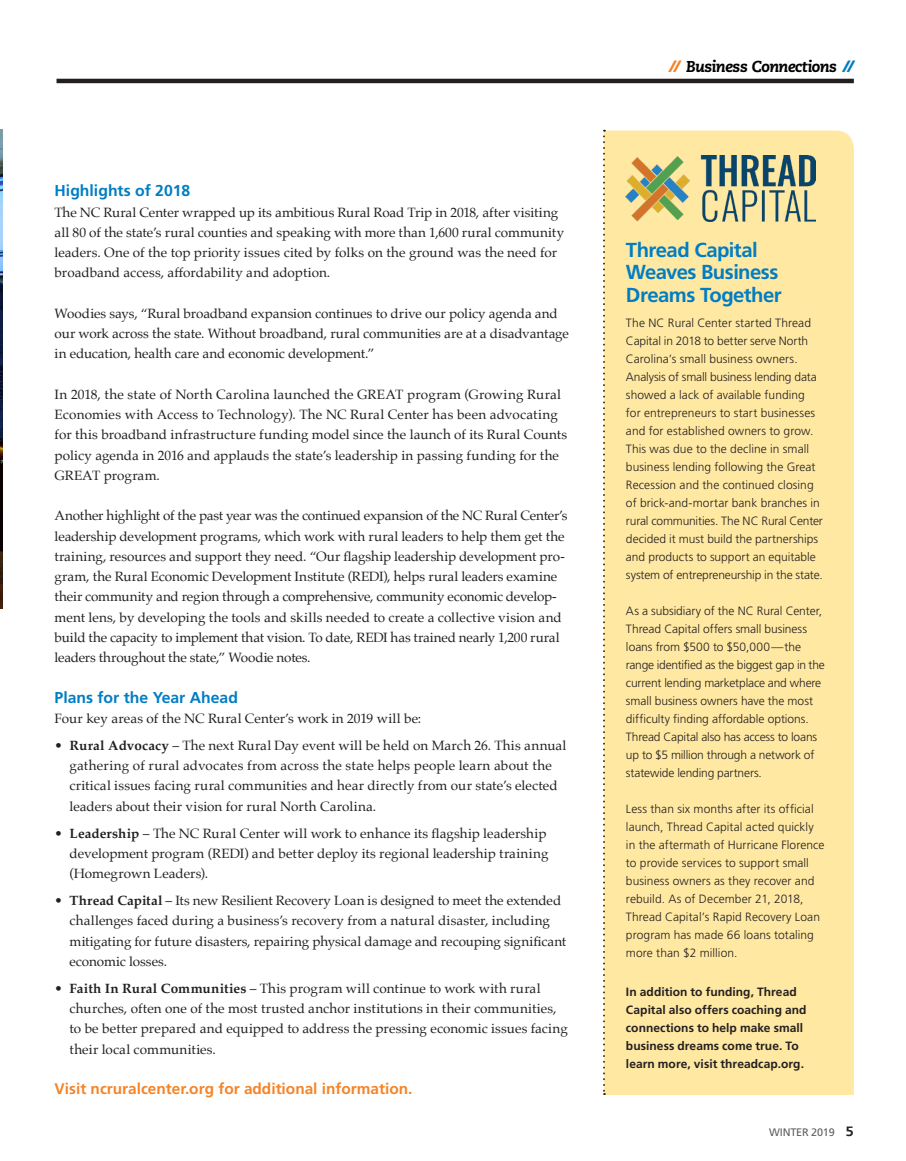
<style>
.page{position:relative;width:906px;height:1161px;background:#fff}
.page>*{position:absolute;margin:0;border:0;box-sizing:border-box;transform-origin:0 0}
.t1{font:700 20.25px/22.5px "Frutiger";letter-spacing:-.025em;color:#007dc3}
.t2{font:700 15.75px "Frutiger";color:#007dc3}
.t3{font:italic 800 15.75px "Caecilia LT Std";letter-spacing:-.035em;color:#020002}
.t4{font:700 15.3px "Frutiger";color:#f58427}
.t5{font:13.5px/20.2px "Palatino";color:#231f20}
.t6{font:300 12px/18px "Frutiger";color:#231f20}
.t7{font:700 12px/18px "Frutiger";letter-spacing:.005em;color:#231f20}
.t8{font:10.8px "Frutiger";letter-spacing:-.02em;color:#625f64}
.s1{font-weight:700}
.s2{font-family:"Hermes";font-weight:900;color:#f58427}
.s3{font-family:"Hermes";font-weight:900;color:#007dc3}
.s4{font-family:"Caecilia LT Std";font-weight:800;font-size:13.5px;color:#231f20}
</style>
<div class="page">
<hr style="left:56px;top:79px;width:797px;height:4px;background:#231f20">
<hr style="left:0;top:130px;width:3px;height:479px;background:#231f20">
<div style="left:604px;top:131px;width:249px;height:964px;background:#ffe8a2"></div>
<svg style="left:603px;top:130px;width:1px;height:965px"></svg>
<img style="left:625px;top:155px;width:189px;height:66px">
<p class="t2" style="left:55px;top:182px;width:137px">Highlights of 2018</p>
<p class="t5" style="left:55px;top:202px;width:511px">The NC Rural Center wrapped up its ambitious Rural Road Trip in 2018, after visiting all 80 of the state’s rural counties and speaking with more than 1,600 rural community leaders. One of the top priority issues cited by folks on the ground was the need for broadband access, affordability and adoption.</p>
<p class="t5" style="left:55px;top:303px;width:515px">Woodies says, “Rural broadband expansion continues to drive our policy agenda and our work across the state. Without broadband, rural communities are at a disadvantage in education, health care and economic development.”</p>
<p class="t5" style="left:55px;top:384px;width:514px">In 2018, the state of North Carolina launched the GREAT program (Growing Rural Economies with Access to Technology). The NC Rural Center has been advocating for this broadband infrastructure funding model since the launch of its Rural Counts policy agenda in 2016 and applauds the state’s leadership in passing funding for the GREAT program.</p>
<p class="t5" style="left:55px;top:506px;width:514px">Another highlight of the past year was the continued expansion of the NC Rural Center’s leadership development programs, which work with rural leaders to help them get the training, resources and support they need. “Our flagship leadership development pro&shy;gram, the Rural Economic Development Institute (REDI), helps rural leaders examine their community and region through a comprehensive, community economic develop&shy;ment lens, by developing the tools and skills needed to create a collective vision and build the capacity to implement that vision. To date, REDI has trained nearly 1,200 rural leaders throughout the state,” Woodie notes.</p>
<p class="t2" style="left:55px;top:688px;width:185px">Plans for the Year Ahead</p>
<p class="t5" style="left:55px;top:708px;width:368px">Four key areas of the NC Rural Center’s work in 2019 will be:</p>
<p class="t5" style="left:69px;top:735px;width:498px;text-indent:-15px">• <span class="s1">Rural Advocacy</span> – The next Rural Day event will be held on March 26. This annual gathering of rural advocates from across the state helps people learn about the critical issues facing rural communities and hear directly from our state’s elected leaders about their vision for rural North Carolina.</p>
<p class="t5" style="left:69px;top:823px;width:480px;text-indent:-15px">• <span class="s1">Leadership</span> – The NC Rural Center will work to enhance its flagship leadership development program (REDI) and better deploy its regional leadership training (Homegrown Leaders).</p>
<p class="t5" style="left:69px;top:890px;width:498px;text-indent:-15px">• <span class="s1">Thread Capital</span> – Its new Resilient Recovery Loan is designed to meet the extended challenges faced during a business’s recovery from a natural disaster, including mitigating for future disasters, repairing physical damage and recouping significant economic losses.</p>
<p class="t5" style="left:69px;top:978px;width:499px;text-indent:-15px">• <span class="s1">Faith In Rural Communities</span> – This program will continue to work with rural churches, often one of the most trusted anchor institutions in their communities, to be better prepared and equipped to address the pressing economic issues facing their local communities.</p>
<p class="t4" style="left:55px;top:1080px;width:359px">Visit ncruralcenter.org for additional information.</p>
<p class="t3" style="left:669px;top:57px;width:185px"><span class="s2">//</span> Business Connections <span class="s3">//</span></p>
<p class="t1" style="left:625px;top:238px;width:157px">Thread Capital<br>Weaves Business<br>Dreams Together</p>
<p class="t6" style="left:625px;top:314px;width:198px">The NC Rural Center started Thread Capital in 2018 to better serve North Carolina’s small business owners.<br>Analysis of small business lending data showed a lack of available funding<br>for entrepreneurs to start businesses and for established owners to grow.<br>This was due to the decline in small business lending following the Great Recession and the continued closing of brick-and-mortar bank branches in rural communities. The NC Rural Center decided it must build the partnerships and products to support an equitable system of entrepreneurship in the state.</p>
<p class="t6" style="left:625px;top:602px;width:200px">As a subsidiary of the NC Rural Center, Thread Capital offers small business loans from $500 to $50,000—the range identified as the biggest gap in the current lending marketplace and where small business owners have the most difficulty finding affordable options.<br>Thread Capital also has access to loans up to $5 million through a network of statewide lending partners.</p>
<p class="t6" style="left:625px;top:800px;width:200px">Less than six months after its official launch, Thread Capital acted quickly in the aftermath of Hurricane Florence to provide services to support small business owners as they recover and rebuild. As of December 21, 2018, Thread Capital’s Rapid Recovery Loan program has made 66 loans totaling more than $2 million.</p>
<p class="t7" style="left:625px;top:983px;width:182px">In addition to funding, Thread<br>Capital also offers coaching and connections to help make small business dreams come true. To learn more, visit threadcap.org.</p>
<p class="t8" style="left:768px;top:1126px;width:86px">WINTER 2019 <span class="s4">5</span></p>
</div>
